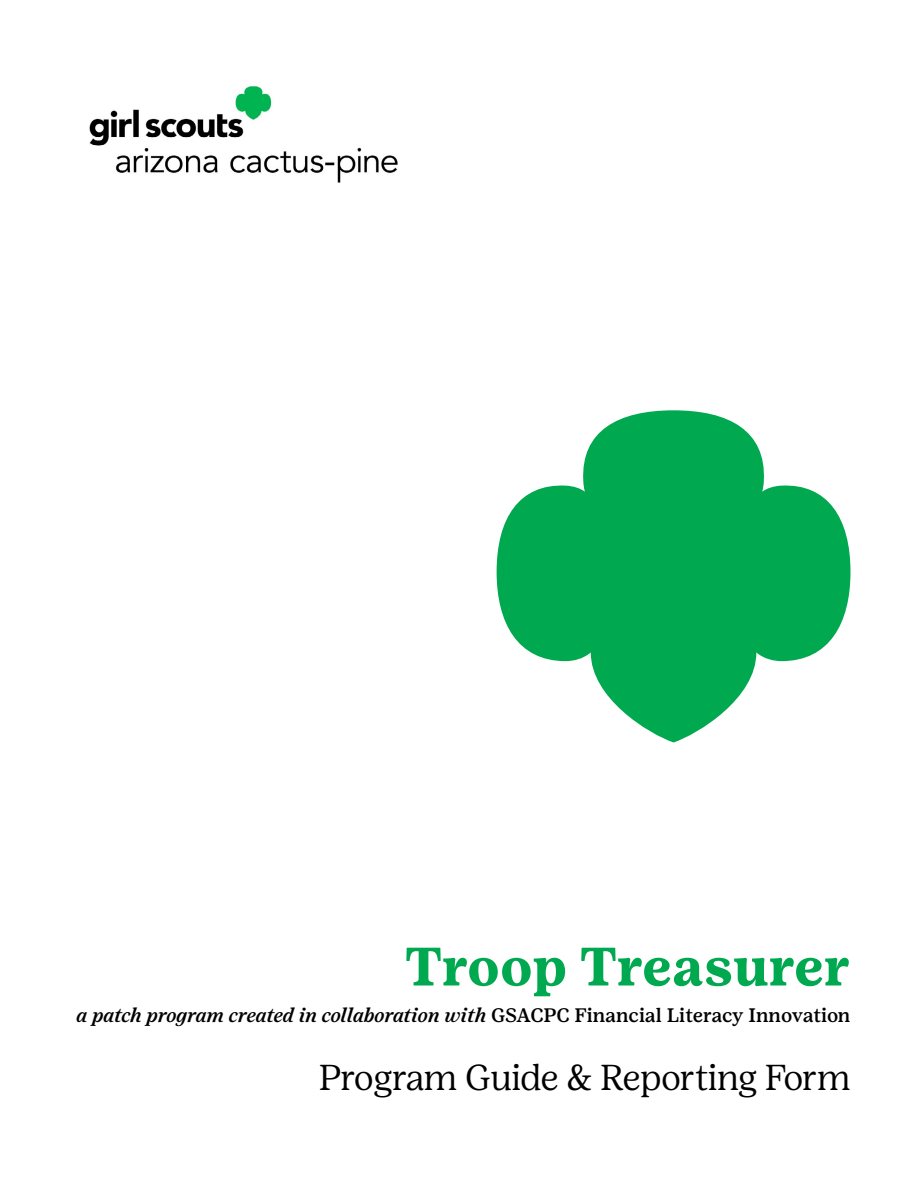
<style>
.page{position:relative;width:918px;height:1188px;background:#fff}
.page>*{position:absolute;margin:0;border:0;box-sizing:border-box;transform-origin:0 0}
.t1{font:700 54px "Girl Scout Text";color:#00a94f}
.t2{font:300 36px "Girl Scout Display";letter-spacing:-.01em;color:#000}
.t3{font:italic 500 19.5px "Girl Scout Text";letter-spacing:-.01em;color:#000}
.s1{font-style:normal}
</style>
<div class="page">
<svg style="left:497px;top:410px;width:354px;height:332px;fill:#00a94f"></svg>
<img style="left:89px;top:86px;width:309px;height:97px">
<h1 class="t1" style="left:405px;top:934px;width:447px">Troop Treasurer</h1>
<p class="t3" style="left:76px;top:1004px;width:776px">a patch program created in collaboration with <span class="s1">GSACPC Financial Literacy Innovation</span></p>
<h2 class="t2" style="left:319px;top:1057px;width:533px">Program Guide &amp; Reporting Form</h2>
</div>
